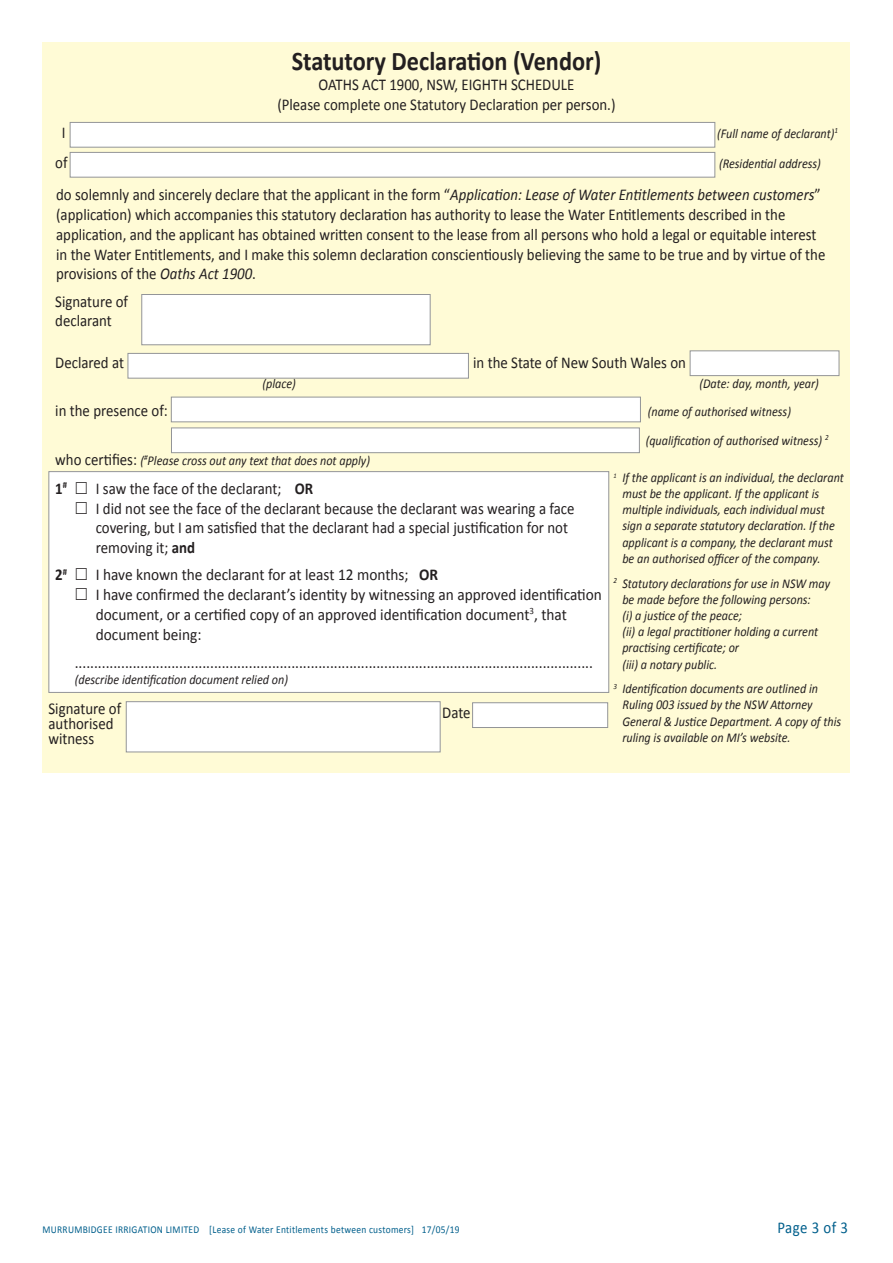
<style>
.page{position:relative;width:893px;height:1263px;background:#fff}
.page>*{position:absolute;margin:0;border:0;box-sizing:border-box;transform-origin:0 0}
.t1{font:700 27px "Calibri";color:#231f20;scale:.9 1}
.t2{font:16.5px/19.8px "Calibri";color:#231f20;scale:.9 1}
.t3{font:16.5px/19.8px "Calibri";color:#231f20;scale:.93 1}
.t4{font:16.5px "Calibri";letter-spacing:.025em;color:#005f8c;scale:.9 1}
.t5{font:700 16.5px "Calibri";color:#231f20;scale:.9 1}
.t6{font:italic 13.5px/16.2px "Calibri";color:#231f20;scale:.9 1}
.t7{font:10.5px "Calibri";letter-spacing:.03em;color:#005f8c;scale:.9 1}
.s1{font-style:italic}
.s2{font-style:normal;font-size:16.5px}
.s3{font-weight:700}
</style>
<div class="page">
<div style="left:43px;top:43px;width:807px;height:729px;background:#fffbd6"></div>
<div style="left:48px;top:471px;width:561px;height:222px;background:#fff;border:1px solid #939598"></div>
<div style="left:128px;top:353px;width:341px;height:25px;background:#fff;border:1px solid #939598"></div>
<div style="left:171px;top:397px;width:470px;height:25px;background:#fff;border:1px solid #939598"></div>
<div style="left:171px;top:427px;width:469px;height:26px;background:#fff;border:1px solid #939598"></div>
<div style="left:690px;top:350px;width:149px;height:26px;background:#fff;border:1px solid #939598"></div>
<div style="left:472px;top:702px;width:136px;height:26px;background:#fff;border:1px solid #939598"></div>
<div style="left:141px;top:294px;width:290px;height:51px;background:#fff;border:1px solid #939598"></div>
<div style="left:126px;top:701px;width:315px;height:51px;background:#fff;border:1px solid #939598"></div>
<div style="left:70px;top:122px;width:645px;height:26px;background:#fff;border:1px solid #939598"></div>
<div style="left:70px;top:152px;width:645px;height:26px;background:#fff;border:1px solid #939598"></div>
<p class="t1" style="left:292px;top:42px;width:346px">Statutory Declaration (Vendor)</p>
<p class="t2" style="left:319px;top:74px;width:286px">OATHS ACT 1900, NSW, EIGHTH SCHEDULE</p>
<p class="t2" style="left:277px;top:94px;width:377px">(Please complete one Statutory Declaration per person.)</p>
<p class="t2" style="left:62px;top:122px;width:6px">I</p>
<p class="t6" style="left:717px;top:124px;width:136px">(Full name of declarant)<sup>1</sup></p>
<p class="t2" style="left:55px;top:152px;width:15px">of</p>
<p class="t6" style="left:719px;top:154px;width:115px">(Residential address)</p>
<p class="t2" style="left:56px;top:184px;width:856px">do solemnly and sincerely declare that the applicant in the form “<span class="s1">Application: Lease of Water Entitlements between customers</span>” (application) which accompanies this statutory declaration has authority to lease the Water Entitlements described in the application, and the applicant has obtained written consent to the lease from all persons who hold a legal or equitable interest in the Water Entitlements, and I make this solemn declaration conscientiously believing the same to be true and by virtue of the provisions of the <span class="s1">Oaths Act 1900</span>.</p>
<p class="t2" style="left:55px;top:291px;width:82px">Signature of declarant</p>
<p class="t2" style="left:55px;top:352px;width:78px">Declared at</p>
<p class="t2" style="left:473px;top:352px;width:238px">in the State of New South Wales on</p>
<p class="t6" style="left:262px;top:375px;width:39px">(place)</p>
<p class="t6" style="left:699px;top:375px;width:134px">(Date: day, month, year)</p>
<p class="t2" style="left:55px;top:400px;width:127px">in the presence of:</p>
<p class="t6" style="left:648px;top:403px;width:161px">(name of authorised witness)</p>
<p class="t6" style="left:646px;top:431px;width:205px">(qualification of authorised witness) <sup>2</sup></p>
<p class="t6" style="left:55px;top:452px;width:351px"><span class="s2">who certifies:</span> (<sup>#</sup>Please cross out any text that does not apply)</p>
<p class="t5" style="left:55px;top:477px;width:15px">1<sup>#</sup></p>
<p class="t2" style="left:96px;top:478px;width:533px">I saw the face of the declarant; <span class="s3">OR<br></span>I did not see the face of the declarant because the declarant was wearing a face covering, but I am satisfied that the declarant had a special justification for not removing it; <span class="s3">and</span></p>
<p class="t5" style="left:55px;top:563px;width:15px">2<sup>#</sup></p>
<p class="t3" style="left:96px;top:564px;width:546px">I have known the declarant for at least 12 months; <span class="s3">OR<br></span>I have confirmed the declarant’s identity by witnessing an approved identification document, or a certified copy of an approved identification document<sup>3</sup>, that document being:</p>
<p class="t3" style="left:75px;top:652px;width:559px">......................................................................................................................................</p>
<p class="t6" style="left:75px;top:671px;width:238px">(describe identification document relied on)</p>
<p class="t2" style="left:48px;top:698px;width:82px">Signature of</p>
<p class="t2" style="left:48px;top:713px;width:74px">authorised</p>
<p class="t2" style="left:48px;top:728px;width:52px">witness</p>
<p class="t2" style="left:442px;top:702px;width:33px">Date</p>
<p class="t6" style="left:622px;top:469px;width:248px;text-indent:-9px"><sup>1</sup> If the applicant is an individual, the declarant must be the applicant. If the applicant is multiple individuals, each individual must sign a separate statutory declaration. If the applicant is a company, the declarant must be an authorised officer of the company.</p>
<p class="t6" style="left:622px;top:574px;width:232px;text-indent:-9px"><sup>2</sup> Statutory declarations for use in NSW may be made before the following persons:<br>(i) a justice of the peace;<br>(ii) a legal practitioner holding a current practising certificate; or<br>(iii) a notary public.</p>
<p class="t6" style="left:622px;top:680px;width:245px;text-indent:-9px"><sup>3</sup> Identification documents are outlined in Ruling 003 issued by the NSW Attorney General &amp; Justice Department. A copy of this ruling is available on MI’s website.</p>
<p class="t7" style="left:43px;top:1222px;width:465px">MURRUMBIDGEE IRRIGATION LIMITED [Lease of Water Entitlements between customers] 17/05/19</p>
<p class="t4" style="left:777px;top:1216px;width:80px">Page 3 of 3</p>
</div>
